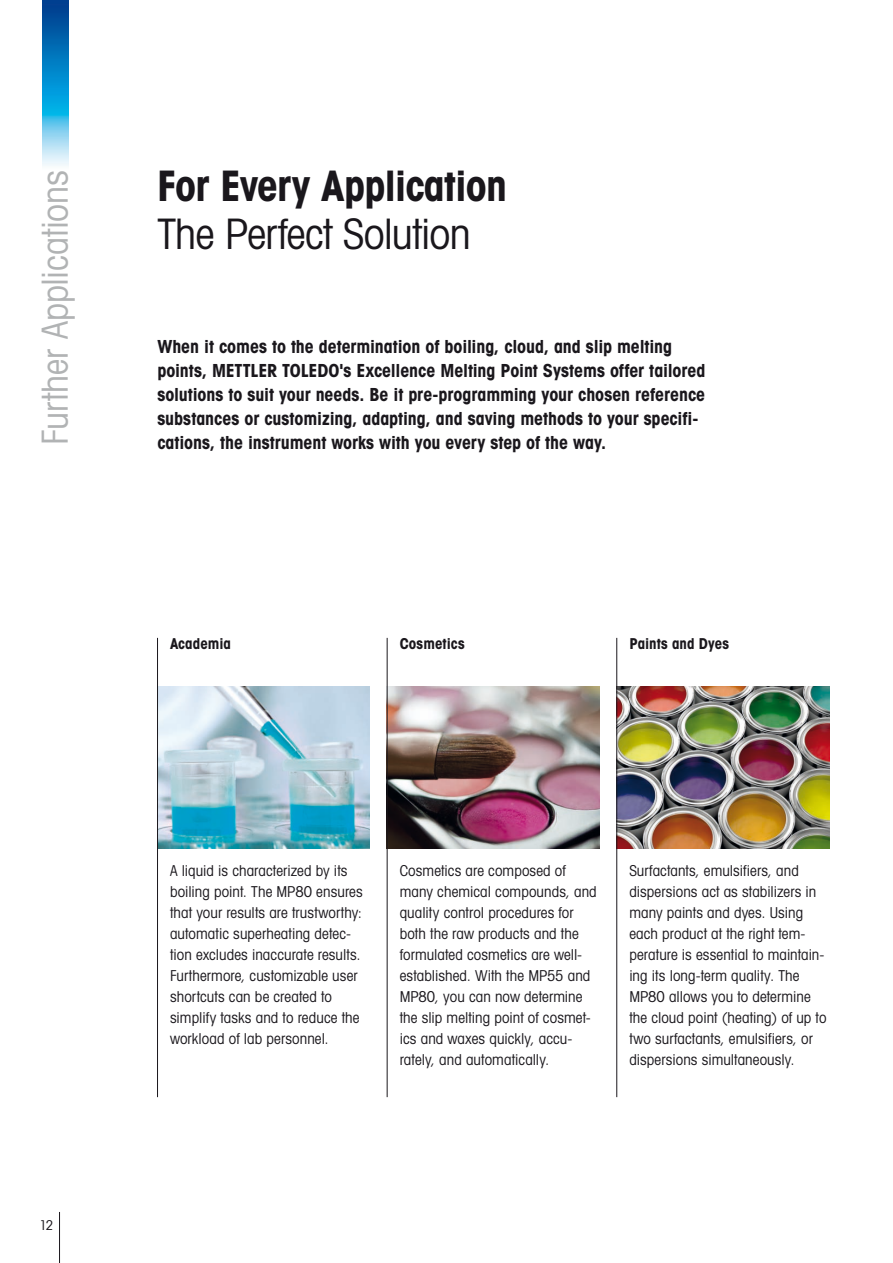
<style>
.page{position:relative;width:893px;height:1263px;background:#fff}
.page>*{position:absolute;margin:0;border:0;box-sizing:border-box;transform-origin:0 0}
.e_Titel1_28_32_Book{font:42px "Avant Gardefor MT Bd";letter-spacing:-.02em;color:#1a171c}
.e_Titel1_28_32_Book-2{font:42px "Avant Gardefor MT Bk";letter-spacing:-.015em;color:#1a171c}
.e_Banner_text_vertic{font:36px "Avant Gardefor MT Bk";letter-spacing:-.005em;color:#b1b3b4}
.e_Lead_text_12_16_Bo{font:18px/24px "Avant Gardefor MT Bd";letter-spacing:-.005em;color:#1a171c}
._12_Running_Text_10{font:15px/21px "Avant Gardefor MT Bk";letter-spacing:.005em;color:#1a171c}
._11_Running_Subhead{font:15px "Avant Gardefor MT Bd";letter-spacing:.005em;color:#1a171c}
.t1{font:13.5px "Avant Gardefor MT Bk";color:#1a171c}
</style>
<div class="page">
<hr style="left:59px;top:1212px;width:1px;height:51px;background:#1a171c">
<img style="left:43px;top:0;width:25px;height:166px">
<img style="left:158px;top:687px;width:212px;height:161px">
<img style="left:388px;top:687px;width:212px;height:161px">
<img style="left:617px;top:687px;width:212px;height:161px">
<hr style="left:387px;top:638px;width:1px;height:459px;background:#1a171c">
<hr style="left:616px;top:638px;width:1px;height:459px;background:#1a171c">
<hr style="left:157px;top:638px;width:1px;height:459px;background:#1a171c">
<p class="e_Banner_text_vertic" style="left:33px;top:445px;width:277px;rotate:-90deg">Further Applications</p>
<p class="e_Titel1_28_32_Book" style="left:157px;top:158px;width:351px">For Every Application</p>
<p class="e_Titel1_28_32_Book-2" style="left:157px;top:207px;width:315px">The Perfect Solution</p>
<p class="e_Lead_text_12_16_Bo" style="left:157px;top:334px;width:550px">When it comes to the determination of boiling, cloud, and slip melting points, METTLER TOLEDO's Excellence Melting Point Systems offer tailored solutions to suit your needs. Be it pre-programming your chosen reference substances or customizing, adapting, and saving methods to your specifi&shy;cations, the instrument works with you every step of the way.</p>
<p class="_11_Running_Subhead" style="left:170px;top:634px;width:63px">Academia</p>
<p class="_11_Running_Subhead" style="left:400px;top:634px;width:66px">Cosmetics</p>
<p class="_11_Running_Subhead" style="left:629px;top:634px;width:101px">Paints and Dyes</p>
<p class="t1" style="left:39px;top:1217px;width:15px">12</p>
<p class="_12_Running_Text_10" style="left:170px;top:860px;width:194px">A liquid is characterized by its boiling point. The MP80 ensures that your results are trustworthy: automatic superheating detec&shy;tion excludes inaccurate results.<br>Furthermore, customizable user shortcuts can be created to simplify tasks and to reduce the workload of lab personnel.</p>
<p class="_12_Running_Text_10" style="left:400px;top:860px;width:199px">Cosmetics are composed of many chemical compounds, and quality control procedures for both the raw products and the formulated cosmetics are well&shy;established. With the MP55 and<br>MP80, you can now determine the slip melting point of cosmet&shy;ics and waxes quickly, accu&shy;rately, and automatically.</p>
<p class="_12_Running_Text_10" style="left:629px;top:860px;width:199px">Surfactants, emulsifiers, and dispersions act as stabilizers in many paints and dyes. Using each product at the right tem&shy;perature is essential to maintain&shy;ing its long-term quality. The<br>MP80 allows you to determine the cloud point (heating) of up to two surfactants, emulsifiers, or dispersions simultaneously.</p>
</div>
